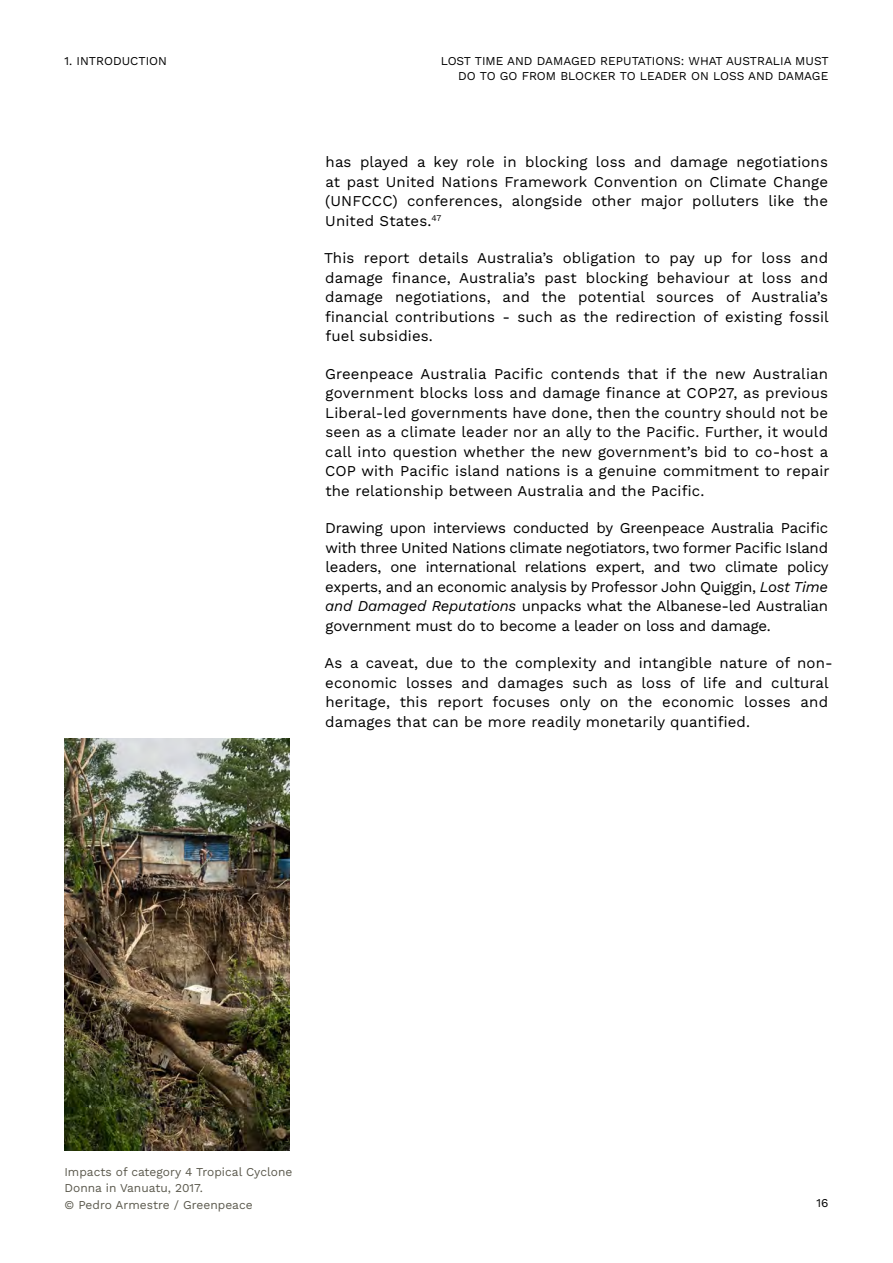
<style>
.page{position:relative;width:893px;height:1263px;background:#fff}
.page>*{position:absolute;margin:0;border:0;box-sizing:border-box;transform-origin:0 0}
.t1{font:15px/19.5px "Work Sans";letter-spacing:.01em;color:#000;text-align:justify}
.t2{font:12px/14.4px "Work Sans";color:#000;text-align:right}
.t3{font:12px/16.5px "Work Sans";color:#5b594d}
.s1{font-style:italic}
</style>
<div class="page">
<img style="left:64px;top:738px;width:225px;height:412px">
<p class="t2" style="left:64px;top:53px;width:104px">1. INTRODUCTION</p>
<p class="t2" style="left:441px;top:53px;width:389px">LOST TIME AND DAMAGED REPUTATIONS: WHAT AUSTRALIA MUST<br>DO TO GO FROM BLOCKER TO LEADER ON LOSS AND DAMAGE</p>
<p class="t1" style="left:325px;top:152px;width:504px">has played a key role in blocking loss and damage negotiations at past United Nations Framework Convention on Climate Change (UNFCCC) conferences, alongside other major polluters like the United States.<sup>47</sup></p>
<p class="t1" style="left:324px;top:248px;width:506px">This report details Australia’s obligation to pay up for loss and damage finance, Australia’s past blocking behaviour at loss and damage negotiations, and the potential sources of Australia’s financial contributions - such as the redirection of existing fossil fuel subsidies.</p>
<p class="t1" style="left:325px;top:363px;width:506px">Greenpeace Australia Pacific contends that if the new Australian government blocks loss and damage finance at COP27, as previous Liberal-led governments have done, then the country should not be seen as a climate leader nor an ally to the Pacific. Further, it would call into question whether the new government’s bid to co-host a COP with Pacific island nations is a genuine commitment to repair the relationship between Australia and the Pacific.</p>
<p class="t1" style="left:325px;top:518px;width:505px">Drawing upon interviews conducted by Greenpeace Australia Pacific with three United Nations climate negotiators, two former Pacific Island leaders, one international relations expert, and two climate policy experts, and an economic analysis by Professor John Quiggin, <span class="s1">Lost Time and Damaged Reputations</span> unpacks what the Albanese-led Australian government must do to become a leader on loss and damage.</p>
<p class="t1" style="left:325px;top:653px;width:510px;text-align:left">As a caveat, due to the complexity and intangible nature of non&shy;economic losses and damages such as loss of life and cultural heritage, this report focuses only on the economic losses and damages that can be more readily monetarily quantified.</p>
<p class="t3" style="left:64px;top:1163px;width:229px">Impacts of category 4 Tropical Cyclone<br>Donna in Vanuatu, 2017.<br>© Pedro Armestre / Greenpeace</p>
<p class="t2" style="left:816px;top:1195px;width:13px">16</p>
</div>
